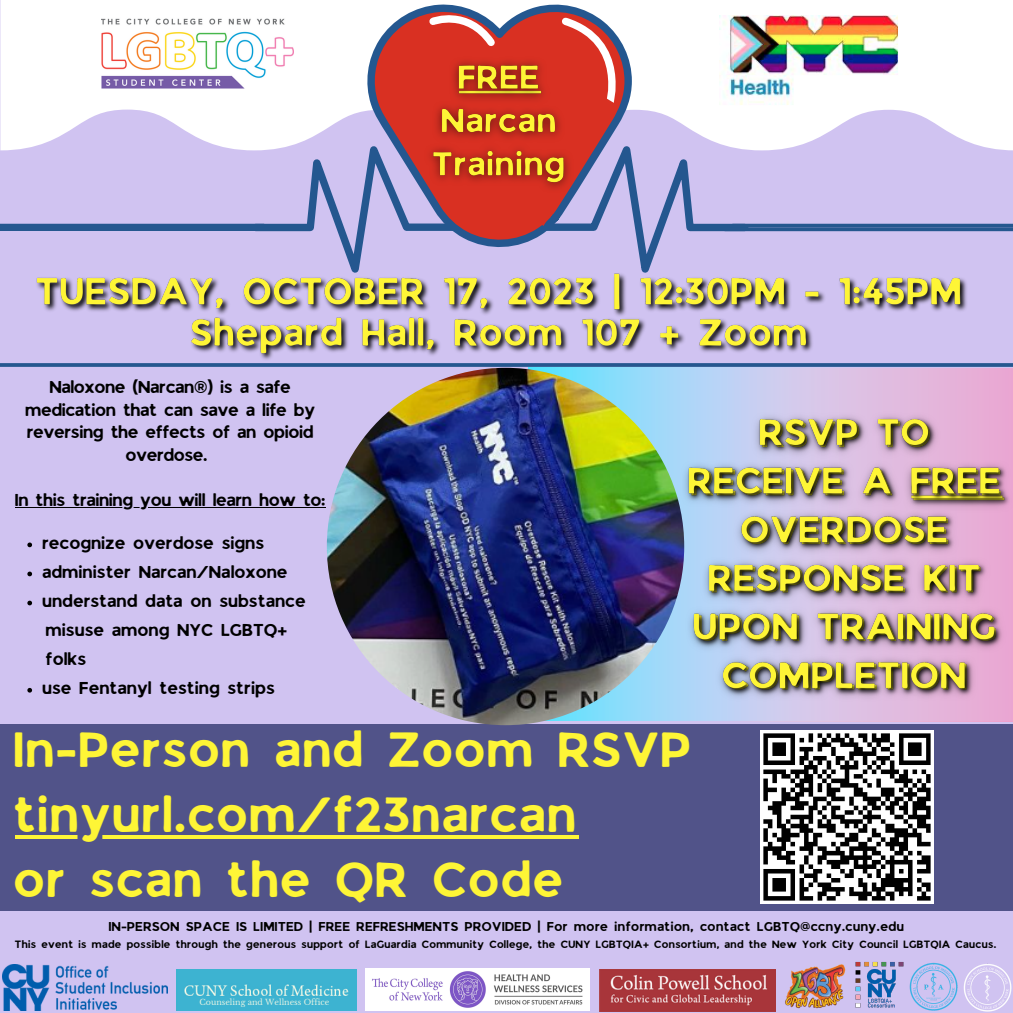
<style>
.page{position:relative;width:1013px;height:1013px;background:#fff}
.page>*{position:absolute;margin:0;border:0;box-sizing:border-box;transform-origin:0 0}
.t1{font:46.62px "JA Jaya Giri Sans";color:#fef536}
.t2{font:16.25px/22.5px "JA Jaya Giri Sans";letter-spacing:-.045em;color:#000;text-align:center}
.t3{font:16.25px "JA Jaya Giri Sans";letter-spacing:-.02em;color:#000}
.t4{font:12.12px "JA Jaya Giri Sans";color:#000}
.t5{font:10px "JA Jaya Giri Sans";color:#000}
.t6{font:7.88px "Libre Baskerville";color:#e2f2e3}
</style>
<div class="page">
<div style="left:0;top:0;width:1012px;height:1012px;background:#d0c3f1"></div>
<svg style="left:0;top:0;width:1012px;height:150px;fill:#fff"></svg>
<img style="left:101px;top:15px;width:150px;height:75px">
<img style="left:719px;top:0;width:192px;height:105px">
<svg style="left:360px;top:1px;width:275px;height:7px"></svg>
<img style="left:599px;top:969px;width:176px;height:42px">
<img style="left:3px;top:964px;width:164px;height:46px">
<img style="left:177px;top:969px;width:180px;height:41px">
<svg style="left:251px;top:8px;width:498px;height:262px"></svg>
<svg style="left:0;top:363px;width:1012px;height:4px;fill:#25578f"></svg>
<img style="left:909px;top:962px;width:49px;height:49px">
<img style="left:366px;top:968px;width:224px;height:42px">
<div style="left:0;top:724px;width:1012px;height:187px;background:#515389"></div>
<img style="left:760px;top:730px;width:173px;height:173px">
<svg style="left:528px;top:368px;width:194px;height:353px"></svg>
<img style="left:327px;top:368px;width:357px;height:357px;border-radius:50%">
<div style="left:722px;top:368px;width:290px;height:353px;background:linear-gradient(to right,#c7d5f5,#efa9d1)"></div>
<img style="left:676px;top:406px;width:336px;height:307px">
<img style="left:685px;top:415px;width:327px;height:290px">
<img style="left:785px;top:964px;width:60px;height:45px">
<hr style="left:0;top:227px;width:270px;height:4px;background:#25578f">
<hr style="left:0;top:224px;width:264px;height:3px;background:#25578f">
<svg style="left:724px;top:227px;width:288px;height:4px"></svg>
<hr style="left:732px;top:224px;width:280px;height:3px;background:#25578f">
<img style="left:855px;top:962px;width:48px;height:46px">
<img style="left:963px;top:963px;width:49px;height:49px">
<hr style="left:16px;top:507px;width:310px;height:1px;background:#000">
<hr style="left:15px;top:835px;width:564px;height:3px;background:#fef536">
<img style="left:33px;top:270px;width:940px;height:94px">
<img style="left:420px;top:52px;width:161px;height:147px">
<svg style="left:27px;top:542px;width:5px;height:5px"></svg>
<svg style="left:27px;top:571px;width:5px;height:5px"></svg>
<svg style="left:27px;top:600px;width:5px;height:5px"></svg>
<svg style="left:27px;top:688px;width:5px;height:4px"></svg>
<p class="t2" style="left:26px;top:377px;width:292px">Naloxone (Narcan®) is a safe medication that can save a life by reversing the effects of an opioid overdose.</p>
<p class="t2" style="left:16px;top:490px;width:312px">In this training you will learn how to:</p>
<p class="t3" style="left:43px;top:536px;width:224px">recognize overdose signs</p>
<p class="t3" style="left:43px;top:565px;width:247px">administer Narcan/Naloxone</p>
<p class="t3" style="left:43px;top:594px;width:265px">understand data on substance</p>
<p class="t3" style="left:46px;top:623px;width:243px">misuse among NYC LGBTQ+</p>
<p class="t3" style="left:46px;top:652px;width:42px">folks</p>
<p class="t3" style="left:43px;top:681px;width:234px">use Fentanyl testing strips</p>
<p class="t1" style="left:15px;top:730px;width:680px">In-Person and Zoom RSVP</p>
<p class="t1" style="left:15px;top:795px;width:565px">tinyurl.com/f23narcan</p>
<p class="t1" style="left:15px;top:860px;width:552px">or scan the QR Code</p>
<p class="t4" style="left:109px;top:921px;width:797px">IN-PERSON SPACE IS LIMITED | FREE REFRESHMENTS PROVIDED | For more information, contact LGBTQ@ccny.cuny.edu</p>
<p class="t5" style="left:15px;top:940px;width:983px">This event is made possible through the generous support of LaGuardia Community College, the CUNY LGBTQIA+ Consortium, and the New York City Council LGBTQIA Caucus.</p>
<p class="t6" style="left:199px;top:997px;width:131px">Counseling and Wellness Office</p>
</div>
